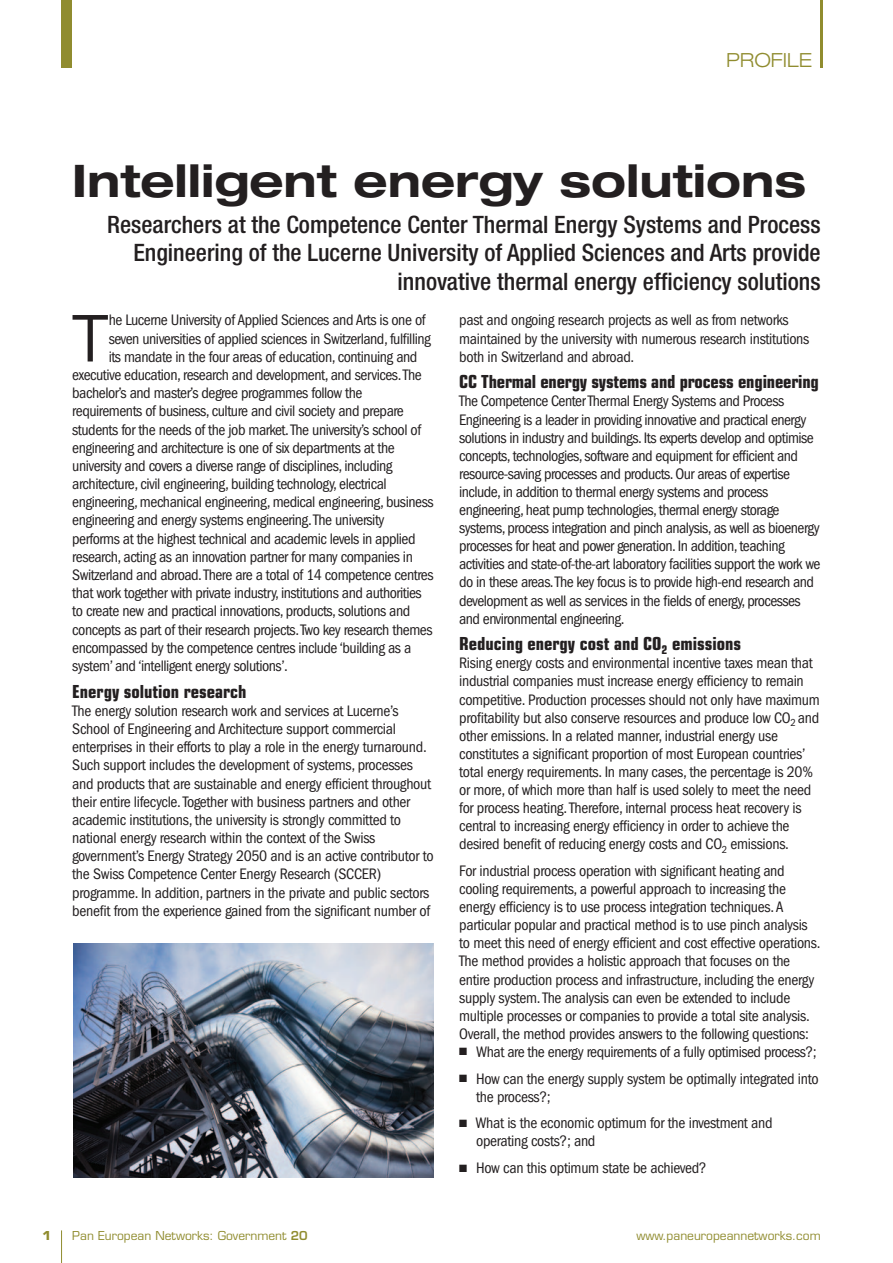
<style>
.page{position:relative;width:893px;height:1263px;background:#fff}
.page>*{position:absolute;margin:0;border:0;box-sizing:border-box;transform-origin:0 0}
.t1{font:61.95px "Eurostile LT Std";color:#231f20}
.t2{font:700 expanded 45px "Helvetica Neue LT Std";color:#231f20}
.t3{font:500 condensed 24px/28.8px "Helvetica Neue LT Std";color:#231f20;text-align:right}
.t4{font:300 expanded 19.5px "Helvetica Neue LT Std";color:#908c2f}
.t5{font:700 condensed 18px "Eurostile LT Std";color:#231f20}
.t6{font:condensed 15.75px/18.1px "ITC Franklin Gothic Std";letter-spacing:-.02em;color:#231f20}
.t7{font:12px "Eurostile LT Std";color:#908c2f}
.t8{font:700 12px "Eurostile LT Std";color:#908c2f}
.s1{font-weight:600}
</style>
<div class="page">
<hr style="left:61px;top:1230px;width:1px;height:33px;background:#908c2f">
<div style="left:62px;top:0;width:10px;height:68px;background:#908c2f"></div>
<hr style="left:821px;top:0;width:2px;height:68px;background:#908c2f">
<img style="left:73px;top:943px;width:361px;height:235px">
<p class="t4" style="left:726px;top:49px;width:87px">PROFILE</p>
<h2 class="t2" style="left:72px;top:155px;width:735px">Intelligent energy solutions</h2>
<h3 class="t3" style="left:107px;top:212px;width:715px">Researchers at the Competence Center Thermal Energy Systems and Process<br>Engineering of the Lucerne University of Applied Sciences and Arts provide innovative thermal energy efficiency solutions</h3>
<h1 class="t1" style="left:72px;top:304px;width:37px">T</h1>
<p class="t6" style="left:109px;top:313px;width:318px">he Lucerne University of Applied Sciences and Arts is one of</p>
<p class="t6" style="left:109px;top:331px;width:324px">seven universities of applied sciences in Switzerland, fulfilling</p>
<p class="t6" style="left:109px;top:349px;width:310px">its mandate in the four areas of education, continuing and</p>
<p class="t6" style="left:72px;top:367px;width:351px">executive education, research and development, and services. The</p>
<p class="t6" style="left:72px;top:385px;width:292px">bachelor’s and master’s degree programmes follow the</p>
<p class="t6" style="left:72px;top:403px;width:333px">requirements of business, culture and civil society and prepare</p>
<p class="t6" style="left:72px;top:422px;width:350px">students for the needs of the job market. The university’s school of</p>
<p class="t6" style="left:72px;top:440px;width:324px">engineering and architecture is one of six departments at the</p>
<p class="t6" style="left:72px;top:458px;width:322px">university and covers a diverse range of disciplines, including</p>
<p class="t6" style="left:72px;top:476px;width:316px">architecture, civil engineering, building technology, electrical</p>
<p class="t6" style="left:72px;top:494px;width:363px">engineering, mechanical engineering, medical engineering, business</p>
<p class="t6" style="left:72px;top:513px;width:314px">engineering and energy systems engineering. The university</p>
<p class="t6" style="left:72px;top:531px;width:345px">performs at the highest technical and academic levels in applied</p>
<p class="t6" style="left:72px;top:549px;width:342px">research, acting as an innovation partner for many companies in</p>
<p class="t6" style="left:72px;top:567px;width:363px">Switzerland and abroad. There are a total of 14 competence centres</p>
<p class="t6" style="left:72px;top:585px;width:351px">that work together with private industry, institutions and authorities</p>
<p class="t6" style="left:72px;top:603px;width:340px">to create new and practical innovations, products, solutions and</p>
<p class="t6" style="left:72px;top:622px;width:362px">concepts as part of their research projects. Two key research themes</p>
<p class="t6" style="left:72px;top:640px;width:340px">encompassed by the competence centres include ‘building as a</p>
<p class="t6" style="left:72px;top:658px;width:217px">system’ and ‘intelligent energy solutions’.</p>
<p class="t5" style="left:72px;top:681px;width:176px">Energy solution research</p>
<p class="t6" style="left:72px;top:703px;width:363px">The energy solution research work and services at Lucerne’s School of Engineering and Architecture support commercial enterprises in their efforts to play a role in the energy turnaround.<br>Such support includes the development of systems, processes and products that are sustainable and energy efficient throughout their entire lifecycle. Together with business partners and other academic institutions, the university is strongly committed to national energy research within the context of the Swiss government’s Energy Strategy 2050 and is an active contributor to the Swiss Competence Center Energy Research (SCCER) programme. In addition, partners in the private and public sectors benefit from the experience gained from the significant number of</p>
<p class="t6" style="left:459px;top:313px;width:352px">past and ongoing research projects as well as from networks maintained by the university with numerous research institutions both in Switzerland and abroad.</p>
<p class="t5" style="left:459px;top:371px;width:361px">CC Thermal energy systems and process engineering</p>
<p class="t6" style="left:459px;top:394px;width:363px">The Competence Center Thermal Energy Systems and Process Engineering is a leader in providing innovative and practical energy solutions in industry and buildings. Its experts develop and optimise concepts, technologies, software and equipment for efficient and resource-saving processes and products. Our areas of expertise include, in addition to thermal energy systems and process engineering, heat pump technologies, thermal energy storage systems, process integration and pinch analysis, as well as bioenergy processes for heat and power generation. In addition, teaching activities and state-of-the-art laboratory facilities support the work we do in these areas. The key focus is to provide high-end research and development as well as services in the fields of energy, processes and environmental engineering.</p>
<p class="t5" style="left:459px;top:633px;width:283px">Reducing energy cost and CO<sub>2</sub> emissions</p>
<p class="t6" style="left:459px;top:655px;width:362px">Rising energy costs and environmental incentive taxes mean that industrial companies must increase energy efficiency to remain competitive. Production processes should not only have maximum profitability but also conserve resources and produce low CO<sub>2</sub> and other emissions. In a related manner, industrial energy use constitutes a significant proportion of most European countries’ total energy requirements. In many cases, the percentage is 20% or more, of which more than half is used solely to meet the need for process heating. Therefore, internal process heat recovery is central to increasing energy efficiency in order to achieve the desired benefit of reducing energy costs and CO<sub>2</sub> emissions.</p>
<p class="t6" style="left:459px;top:863px;width:363px">For industrial process operation with significant heating and cooling requirements, a powerful approach to increasing the energy efficiency is to use process integration techniques. A particular popular and practical method is to use pinch analysis to meet this need of energy efficient and cost effective operations.<br>The method provides a holistic approach that focuses on the entire production process and infrastructure, including the energy supply system. The analysis can even be extended to include multiple processes or companies to provide a total site analysis.<br>Overall, the method provides answers to the following questions:</p>
<p class="t6" style="left:459px;top:1044px;width:359px">■ What are the energy requirements of a fully optimised process?;</p>
<p class="t6" style="left:476px;top:1071px;width:344px;text-indent:-17px">■ How can the energy supply system be optimally integrated into the process?;</p>
<p class="t6" style="left:476px;top:1115px;width:298px;text-indent:-17px">■ What is the economic optimum for the investment and operating costs?; and</p>
<p class="t6" style="left:459px;top:1160px;width:249px">■ How can this optimum state be achieved?</p>
<p class="t8" style="left:42px;top:1229px;width:10px">1</p>
<p class="t7" style="left:72px;top:1229px;width:237px">Pan European Networks: Government <span class="s1">20</span></p>
<p class="t7" style="left:636px;top:1229px;width:186px">www.paneuropeannetworks.com</p>
</div>
